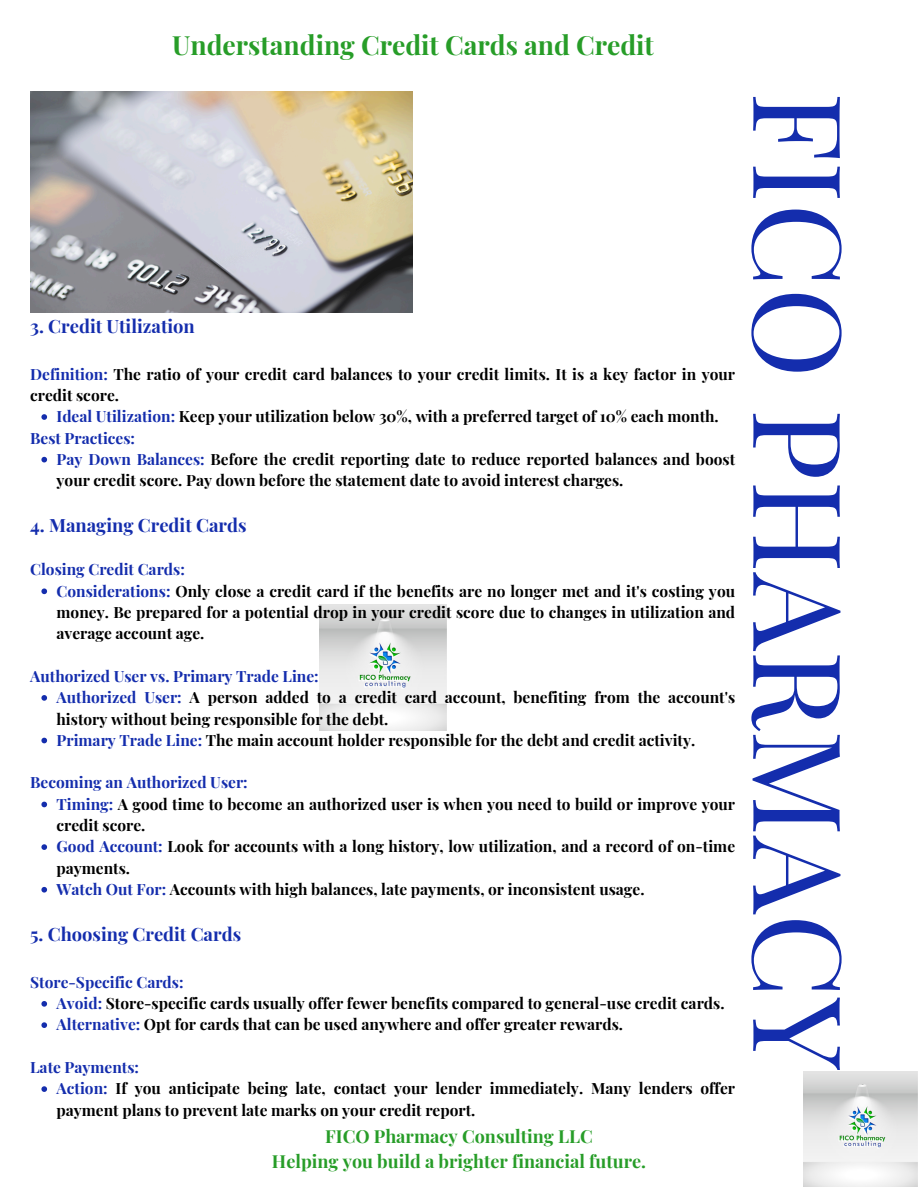
<style>
.page{position:relative;width:918px;height:1188px;background:#fff}
.page>*{position:absolute;margin:0;border:0;box-sizing:border-box;transform-origin:0 0}
.t1{font:122.55px "Playfair Display";color:#142dad}
.t2{font:700 26.55px "Playfair Display";color:#279d28}
.t3{font:700 18.3px "Playfair Display";color:#142dad}
.t4{font:700 18px/24.8px "Playfair Display";color:#279d28;text-align:center}
.t5{font:700 15.45px/21.3px "Playfair Display";color:#000}
.t6{font:700 15.45px "Playfair Display";color:#142dad}
.s1{color:#142dad}
</style>
<div class="page">
<img style="left:30px;top:92px;width:383px;height:220px">
<img style="left:319px;top:604px;width:127px;height:126px">
<svg style="left:41px;top:414px;width:6px;height:6px"></svg>
<svg style="left:41px;top:457px;width:6px;height:5px"></svg>
<svg style="left:41px;top:588px;width:6px;height:6px"></svg>
<svg style="left:41px;top:695px;width:6px;height:6px"></svg>
<svg style="left:41px;top:738px;width:6px;height:5px"></svg>
<svg style="left:41px;top:802px;width:6px;height:5px"></svg>
<svg style="left:41px;top:844px;width:6px;height:6px"></svg>
<svg style="left:41px;top:887px;width:6px;height:6px"></svg>
<svg style="left:41px;top:1001px;width:6px;height:6px"></svg>
<svg style="left:41px;top:1022px;width:6px;height:6px"></svg>
<svg style="left:41px;top:1086px;width:6px;height:6px"></svg>
<img style="left:803px;top:1072px;width:115px;height:114px">
<h3 class="t2" style="left:172px;top:26px;width:483px">Understanding Credit Cards and Credit</h3>
<h3 class="t3" style="left:30px;top:313px;width:166px">3. Credit Utilization</h3>
<h4 class="t5" style="left:30px;top:363px;width:707px"><span class="s1">Definition:</span> The ratio of your credit card balances to your credit limits. It is a key factor in your credit score.</h4>
<p class="t5" style="left:57px;top:405px;width:664px"><span class="s1">Ideal Utilization:</span> Keep your utilization below 30%, with a preferred target of 10% each month.</p>
<h4 class="t6" style="left:30px;top:427px;width:106px">Best Practices:</h4>
<p class="t5" style="left:57px;top:448px;width:680px"><span class="s1">Pay Down Balances:</span> Before the credit reporting date to reduce reported balances and boost your credit score. Pay down before the statement date to avoid interest charges.</p>
<h3 class="t3" style="left:30px;top:512px;width:218px">4. Managing Credit Cards</h3>
<h4 class="t6" style="left:30px;top:559px;width:156px">Closing Credit Cards:</h4>
<p class="t5" style="left:57px;top:580px;width:680px;text-align:justify"><span class="s1">Considerations:</span> Only close a credit card if the benefits are no longer met and it's costing you money. Be prepared for a potential drop in your credit score due to changes in utilization and average account age.</p>
<h4 class="t6" style="left:30px;top:665px;width:290px">Authorized User vs. Primary Trade Line:</h4>
<p class="t5" style="left:57px;top:686px;width:680px"><span class="s1">Authorized User:</span> A person added to a credit card account, benefiting from the account's history without being responsible for the debt.</p>
<p class="t5" style="left:57px;top:729px;width:640px"><span class="s1">Primary Trade Line:</span> The main account holder responsible for the debt and credit activity.</p>
<h4 class="t6" style="left:30px;top:772px;width:219px">Becoming an Authorized User:</h4>
<p class="t5" style="left:57px;top:793px;width:680px"><span class="s1">Timing:</span> A good time to become an authorized user is when you need to build or improve your credit score.</p>
<p class="t5" style="left:57px;top:835px;width:680px"><span class="s1">Good Account:</span> Look for accounts with a long history, low utilization, and a record of on-time payments.</p>
<p class="t5" style="left:57px;top:878px;width:590px"><span class="s1">Watch Out For:</span> Accounts with high balances, late payments, or inconsistent usage.</p>
<h3 class="t3" style="left:30px;top:921px;width:212px">5. Choosing Credit Cards</h3>
<h4 class="t6" style="left:30px;top:971px;width:155px">Store-Specific Cards:</h4>
<p class="t5" style="left:57px;top:992px;width:670px"><span class="s1">Avoid:</span> Store-specific cards usually offer fewer benefits compared to general-use credit cards.</p>
<p class="t5" style="left:57px;top:1013px;width:568px"><span class="s1">Alternative:</span> Opt for cards that can be used anywhere and offer greater rewards.</p>
<h4 class="t6" style="left:30px;top:1056px;width:110px">Late Payments:</h4>
<p class="t5" style="left:57px;top:1077px;width:680px"><span class="s1">Action:</span> If you anticipate being late, contact your lender immediately. Many lenders offer payment plans to prevent late marks on your credit report.</p>
<p class="t4" style="left:272px;top:1123px;width:376px">FICO Pharmacy Consulting LLC<br>Helping you build a brighter financial future.</p>
<h2 class="t1" style="left:886px;top:92px;width:980px;rotate:90deg">FICO PHARMACY</h2>
</div>
